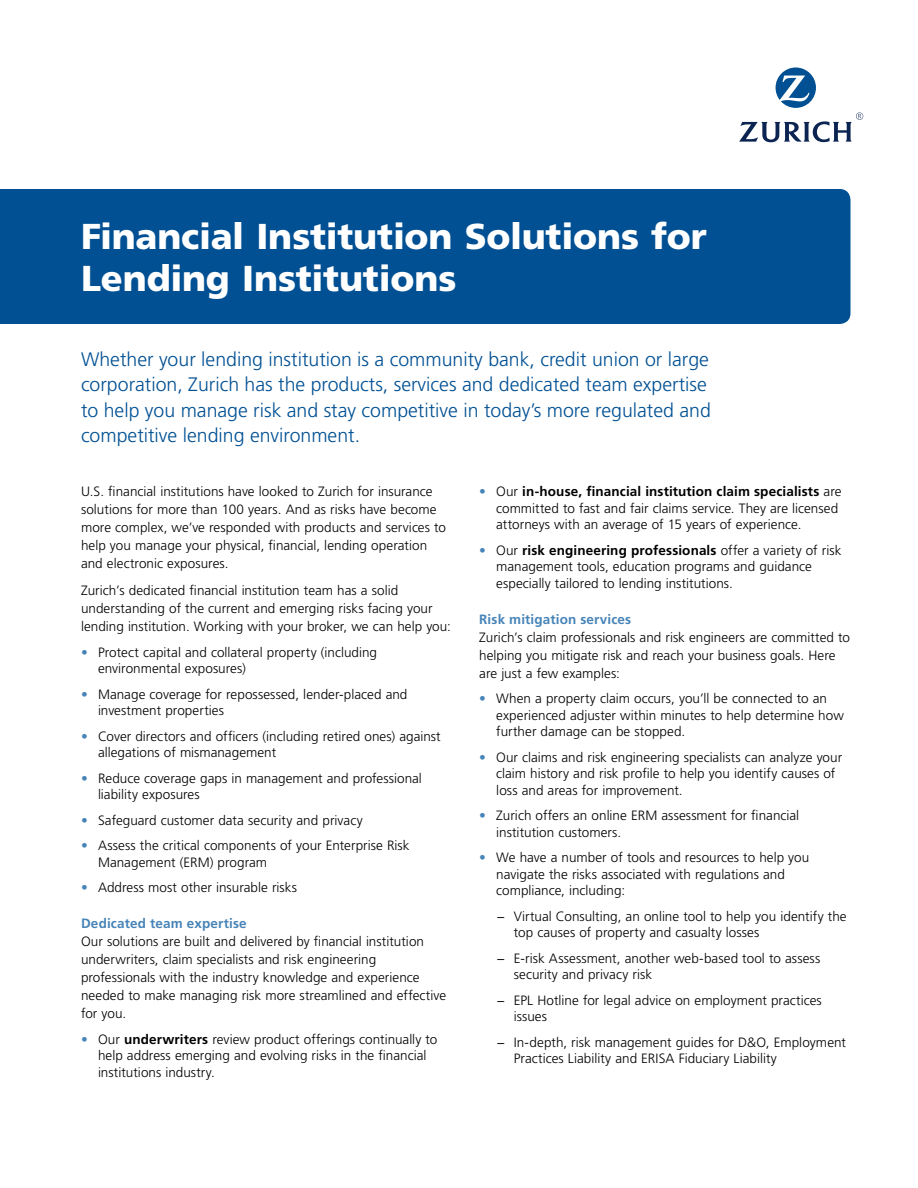
<style>
.page{position:relative;width:918px;height:1188px;background:#fff}
.page>*{position:absolute;margin:0;border:0;box-sizing:border-box;transform-origin:0 0}
.Main_title{font:900 36px/42px "Frutiger LT Std";letter-spacing:-.005em;color:#fff}
.standfirst_one_colum{font:300 19.5px/25.5px "Frutiger LT Std";color:#005093}
.Bullet{font:300 13.5px/16.5px "Frutiger LT Std";letter-spacing:.005em;color:#000}
.Body{font:300 13.5px/18px "Frutiger LT Std";color:#000}
.Head_3{font:700 13.5px "Frutiger LT Std";letter-spacing:.01em;color:#4784b8}
.s1{color:#4784b8}
.s2{font-weight:700}
</style>
<div class="page">
<div style="left:0;top:189px;width:850px;height:135px;background:#005093"></div>
<svg style="left:739px;top:68px;width:124px;height:74px"></svg>
<p class="Main_title" style="left:81px;top:215px;width:627px">Financial Institution Solutions for<br>Lending Institutions</p>
<p class="standfirst_one_colum" style="left:81px;top:346px;width:631px">Whether your lending institution is a community bank, credit union or large corporation, Zurich has the products, services and dedicated team expertise to help you manage risk and stay competitive in today’s more regulated and competitive lending environment.</p>
<p class="Body" style="left:81px;top:483px;width:367px">U.S. financial institutions have looked to Zurich for insurance solutions for more than 100 years. And as risks have become more complex, we’ve responded with products and services to help you manage your physical, financial, lending operation and electronic exposures.</p>
<p class="Body" style="left:81px;top:582px;width:371px">Zurich’s dedicated financial institution team has a solid understanding of the current and emerging risks facing your lending institution. Working with your broker, we can help you:</p>
<p class="Bullet" style="left:98px;top:644px;width:281px;text-indent:-17px"><span class="s1">•</span> Protect capital and collateral property (including environmental exposures)</p>
<p class="Bullet" style="left:98px;top:686px;width:311px;text-indent:-17px"><span class="s1">•</span> Manage coverage for repossessed, lender-placed and investment properties</p>
<p class="Bullet" style="left:98px;top:728px;width:344px;text-indent:-17px"><span class="s1">•</span> Cover directors and officers (including retired ones) against allegations of mismanagement</p>
<p class="Bullet" style="left:98px;top:770px;width:325px;text-indent:-17px"><span class="s1">•</span> Reduce coverage gaps in management and professional liability exposures</p>
<p class="Bullet" style="left:81px;top:812px;width:283px"><span class="s1">•</span> Safeguard customer data security and privacy</p>
<p class="Bullet" style="left:98px;top:837px;width:313px;text-indent:-17px"><span class="s1">•</span> Assess the critical components of your Enterprise Risk<br>Management (ERM) program</p>
<p class="Bullet" style="left:81px;top:879px;width:218px"><span class="s1">•</span> Address most other insurable risks</p>
<p class="Head_3" style="left:81px;top:916px;width:167px">Dedicated team expertise</p>
<p class="Body" style="left:81px;top:933px;width:367px">Our solutions are built and delivered by financial institution underwriters, claim specialists and risk engineering professionals with the industry knowledge and experience needed to make managing risk more streamlined and effective for you.</p>
<p class="Bullet" style="left:98px;top:1031px;width:341px;text-indent:-17px"><span class="s1">•</span> Our <span class="s2">underwriters</span> review product offerings continually to help address emerging and evolving risks in the financial institutions industry.</p>
<p class="Bullet" style="left:496px;top:483px;width:347px;text-indent:-17px"><span class="s1">•</span> Our <span class="s2">in-house, financial institution claim specialists</span> are committed to fast and fair claims service. They are licensed attorneys with an average of 15 years of experience.</p>
<p class="Bullet" style="left:496px;top:542px;width:347px;text-indent:-17px"><span class="s1">•</span> Our <span class="s2">risk engineering professionals</span> offer a variety of risk management tools, education programs and guidance especially tailored to lending institutions.</p>
<p class="Head_3" style="left:479px;top:611px;width:153px">Risk mitigation services</p>
<p class="Body" style="left:479px;top:628px;width:372px">Zurich’s claim professionals and risk engineers are committed to helping you mitigate risk and reach your business goals. Here are just a few examples:</p>
<p class="Bullet" style="left:496px;top:690px;width:349px;text-indent:-17px"><span class="s1">•</span> When a property claim occurs, you’ll be connected to an experienced adjuster within minutes to help determine how further damage can be stopped.</p>
<p class="Bullet" style="left:496px;top:749px;width:347px;text-indent:-17px"><span class="s1">•</span> Our claims and risk engineering specialists can analyze your claim history and risk profile to help you identify causes of loss and areas for improvement.</p>
<p class="Bullet" style="left:496px;top:807px;width:305px;text-indent:-17px"><span class="s1">•</span> Zurich offers an online ERM assessment for financial institution customers.</p>
<p class="Bullet" style="left:496px;top:849px;width:315px;text-indent:-17px"><span class="s1">•</span> We have a number of tools and resources to help you navigate the risks associated with regulations and compliance, including:</p>
<p class="Bullet" style="left:514px;top:908px;width:334px;text-indent:-17px">− Virtual Consulting, an online tool to help you identify the top causes of property and casualty losses</p>
<p class="Bullet" style="left:514px;top:950px;width:308px;text-indent:-17px">− E-risk Assessment, another web-based tool to assess security and privacy risk</p>
<p class="Bullet" style="left:514px;top:992px;width:310px;text-indent:-17px">− EPL Hotline for legal advice on employment practices issues</p>
<p class="Bullet" style="left:514px;top:1034px;width:334px;text-indent:-17px">− In-depth, risk management guides for D&amp;O, Employment<br>Practices Liability and ERISA Fiduciary Liability</p>
</div>
